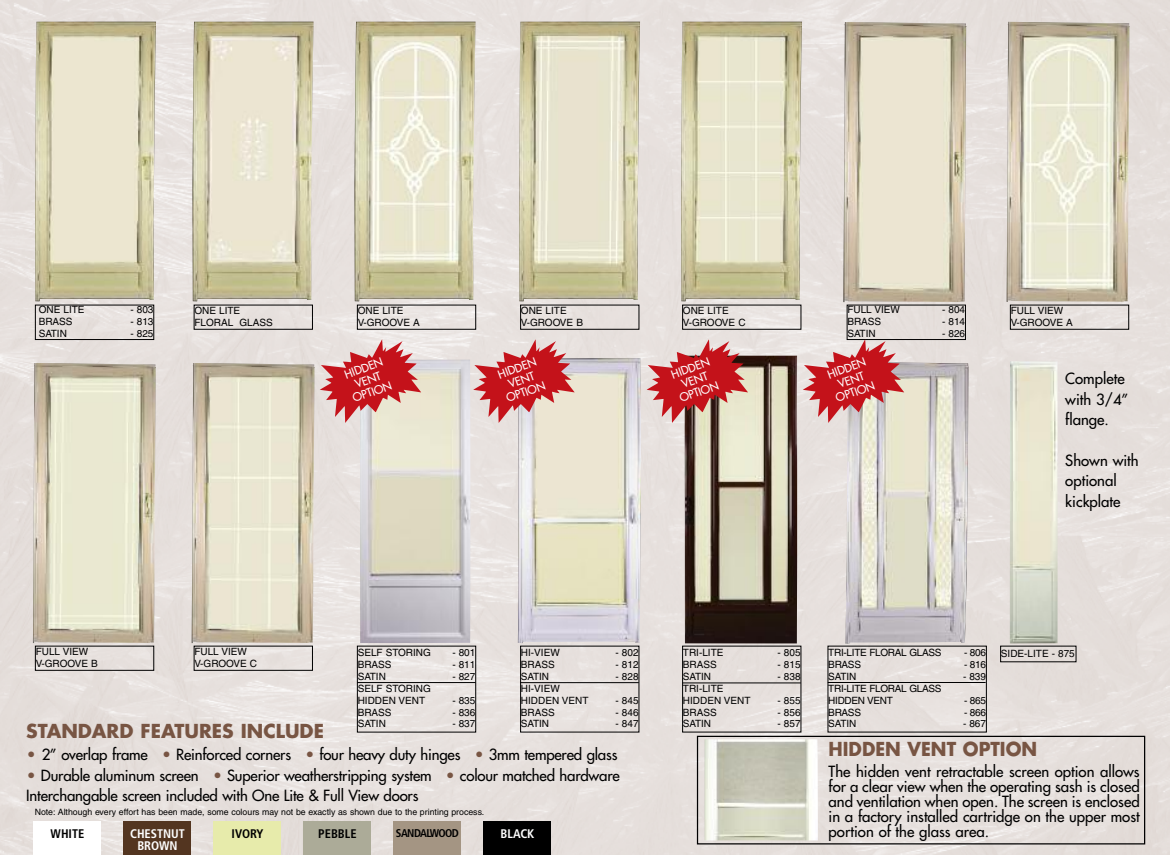
<style>
.page{position:relative;width:1170px;height:855px;background:#e6e0dd}
.page>*{position:absolute;margin:0;border:0;box-sizing:border-box;transform-origin:0 0}
.t1{font:700 18.75px "Futura";color:#785543}
.t2{font:700 18.75px "Futura";color:#785543;scale:.95 1}
.t3{font:15px/20.5px "Futura";letter-spacing:-.01em;color:#000}
.t4{font:700 condensed 12.5px/12.1px "Frutiger";color:#fff;text-align:center}
.t5{font:700 condensed 12.5px "Frutiger";color:#000}
.t6{font:11.25px/12.5px "Futura";color:#fff;text-align:center}
.t7{font:700 condensed 11.25px "Frutiger";letter-spacing:-.05em;color:#000}
.t8{font:10px/12px "Helvetica";color:#000}
.t9{font:10px/12px "Helvetica";letter-spacing:-.03em;color:#000}
.t10{font:8.75px "Helvetica";color:#000}
.s1{font-weight:700;color:#785543}
</style>
<div class="page">
<img style="left:33px;top:363px;width:123px;height:280px">
<div style="left:35px;top:646px;width:119px;height:25px;border:1px solid #000"></div>
<img style="left:192px;top:363px;width:123px;height:280px">
<div style="left:194px;top:646px;width:119px;height:25px;border:1px solid #000"></div>
<img style="left:360px;top:360px;width:110px;height:283px">
<div style="left:357px;top:646px;width:119px;height:86px;border:1px solid #000"></div>
<img style="left:518px;top:358px;width:123px;height:285px">
<img style="left:685px;top:356px;width:112px;height:287px">
<img style="left:845px;top:362px;width:124px;height:282px">
<img style="left:1010px;top:361px;width:48px;height:282px">
<img style="left:35px;top:22px;width:121px;height:279px">
<div style="left:35px;top:305px;width:119px;height:35px;border:1px solid #000"></div>
<img style="left:193px;top:22px;width:121px;height:279px">
<div style="left:194px;top:305px;width:119px;height:25px;border:1px solid #000"></div>
<img style="left:355px;top:22px;width:121px;height:279px">
<div style="left:357px;top:305px;width:119px;height:25px;border:1px solid #000"></div>
<img style="left:519px;top:22px;width:121px;height:279px">
<div style="left:520px;top:305px;width:119px;height:25px;border:1px solid #000"></div>
<img style="left:681px;top:22px;width:121px;height:279px">
<div style="left:682px;top:305px;width:119px;height:25px;border:1px solid #000"></div>
<img style="left:843px;top:22px;width:124px;height:280px">
<div style="left:847px;top:305px;width:119px;height:35px;border:1px solid #000"></div>
<img style="left:1007px;top:22px;width:123px;height:280px">
<div style="left:1010px;top:305px;width:119px;height:25px;border:1px solid #000"></div>
<hr style="left:357px;top:682px;width:119px;height:1px;background:#000">
<hr style="left:520px;top:682px;width:119px;height:1px;background:#000">
<hr style="left:682px;top:683px;width:119px;height:1px;background:#000">
<hr style="left:828px;top:682px;width:158px;height:1px;background:#000">
<div style="left:697px;top:736px;width:448px;height:109px;border:1px solid #000"></div>
<div style="left:34px;top:821px;width:67px;height:34px;background:#fff"></div>
<div style="left:124px;top:821px;width:67px;height:34px;background:#533520"></div>
<div style="left:214px;top:821px;width:67px;height:34px;background:#e7ebab"></div>
<div style="left:304px;top:821px;width:67px;height:34px;background:#acab98"></div>
<div style="left:394px;top:821px;width:67px;height:34px;background:#a49583"></div>
<div style="left:484px;top:821px;width:67px;height:34px;background:#000"></div>
<svg style="left:320px;top:339px;width:101px;height:84px;background:#d67e7d"></svg>
<svg style="left:473px;top:339px;width:102px;height:84px;background:#d67d7e"></svg>
<svg style="left:647px;top:339px;width:101px;height:84px;background:#cb7270"></svg>
<svg style="left:803px;top:339px;width:101px;height:84px;background:#d27a7a"></svg>
<img style="left:705px;top:739px;width:113px;height:101px">
<p class="t8" style="left:39px;top:304px;width:47px">ONE LITE</p>
<p class="t8" style="left:130px;top:304px;width:25px">- 803</p>
<p class="t8" style="left:39px;top:316px;width:35px">BRASS</p>
<p class="t8" style="left:130px;top:316px;width:25px">- 813</p>
<p class="t8" style="left:39px;top:328px;width:30px">SATIN</p>
<p class="t8" style="left:130px;top:328px;width:25px">- 825</p>
<p class="t8" style="left:194px;top:305px;width:80px">ONE LITE<br>FLORAL GLASS</p>
<p class="t8" style="left:358px;top:305px;width:64px">ONE LITE<br>V-GROOVE A</p>
<p class="t8" style="left:521px;top:305px;width:64px">ONE LITE<br>V-GROOVE B</p>
<p class="t8" style="left:683px;top:305px;width:64px">ONE LITE<br>V-GROOVE C</p>
<p class="t8" style="left:847px;top:304px;width:54px">FULL VIEW</p>
<p class="t8" style="left:942px;top:304px;width:25px">- 804</p>
<p class="t8" style="left:847px;top:316px;width:35px">BRASS</p>
<p class="t8" style="left:942px;top:316px;width:25px">- 814</p>
<p class="t8" style="left:847px;top:328px;width:30px">SATIN</p>
<p class="t8" style="left:942px;top:328px;width:25px">- 826</p>
<p class="t6" style="left:343px;top:370px;width:42px;rotate:-20deg">HIDDEN<br>VENT<br>OPTION</p>
<p class="t6" style="left:496px;top:370px;width:42px;rotate:-20deg">HIDDEN<br>VENT<br>OPTION</p>
<p class="t6" style="left:670px;top:370px;width:42px;rotate:-20deg">HIDDEN<br>VENT<br>OPTION</p>
<p class="t6" style="left:826px;top:370px;width:42px;rotate:-20deg">HIDDEN<br>VENT<br>OPTION</p>
<p class="t8" style="left:1011px;top:305px;width:64px">FULL VIEW<br>V-GROOVE A</p>
<h2 class="t3" style="left:1065px;top:370px;width:64px">Complete with 3/4” flange.</h2>
<h2 class="t3" style="left:1065px;top:451px;width:75px">Shown with optional kickplate</h2>
<p class="t8" style="left:36px;top:646px;width:64px">FULL VIEW<br>V-GROOVE B</p>
<p class="t8" style="left:194px;top:646px;width:64px">FULL VIEW<br>V-GROOVE C</p>
<p class="t8" style="left:358px;top:648px;width:75px">SELF STORING</p>
<p class="t8" style="left:452px;top:648px;width:25px">- 801</p>
<p class="t8" style="left:358px;top:660px;width:35px">BRASS</p>
<p class="t8" style="left:452px;top:660px;width:25px">- 811</p>
<p class="t8" style="left:358px;top:672px;width:30px">SATIN</p>
<p class="t8" style="left:452px;top:672px;width:25px">- 827</p>
<p class="t8" style="left:358px;top:684px;width:75px">SELF STORING<br>HIDDEN VENT</p>
<p class="t8" style="left:452px;top:696px;width:25px">- 835</p>
<p class="t8" style="left:521px;top:648px;width:40px">HI-VIEW</p>
<p class="t8" style="left:616px;top:648px;width:25px">- 802</p>
<p class="t8" style="left:521px;top:660px;width:35px">BRASS</p>
<p class="t8" style="left:616px;top:660px;width:25px">- 812</p>
<p class="t8" style="left:521px;top:672px;width:30px">SATIN</p>
<p class="t8" style="left:616px;top:672px;width:25px">- 828</p>
<p class="t8" style="left:521px;top:684px;width:69px">HI-VIEW<br>HIDDEN VENT</p>
<p class="t8" style="left:616px;top:696px;width:25px">- 845</p>
<p class="t8" style="left:683px;top:648px;width:42px">TRI-LITE</p>
<p class="t8" style="left:778px;top:648px;width:25px">- 805</p>
<p class="t8" style="left:683px;top:660px;width:35px">BRASS</p>
<p class="t8" style="left:778px;top:660px;width:25px">- 815</p>
<p class="t8" style="left:683px;top:672px;width:30px">SATIN</p>
<p class="t8" style="left:778px;top:672px;width:25px">- 838</p>
<p class="t8" style="left:683px;top:684px;width:69px">TRI-LITE<br>HIDDEN VENT</p>
<p class="t8" style="left:778px;top:696px;width:25px">- 855</p>
<p class="t9" style="left:828px;top:648px;width:115px">TRI-LITE FLORAL GLASS</p>
<p class="t8" style="left:964px;top:648px;width:23px">- 806</p>
<p class="t8" style="left:828px;top:660px;width:34px">BRASS</p>
<p class="t8" style="left:964px;top:660px;width:23px">- 816</p>
<p class="t8" style="left:828px;top:672px;width:30px">SATIN</p>
<p class="t8" style="left:963px;top:672px;width:25px">- 839</p>
<p class="t9" style="left:828px;top:684px;width:115px">TRI-LITE FLORAL GLASS<br>HIDDEN VENT</p>
<p class="t8" style="left:964px;top:696px;width:23px">- 865</p>
<p class="t8" style="left:1001px;top:648px;width:75px">SIDE-LITE - 875</p>
<p class="t8" style="left:521px;top:707px;width:35px">BRASS</p>
<p class="t8" style="left:616px;top:707px;width:25px">- 846</p>
<p class="t8" style="left:521px;top:718px;width:30px">SATIN</p>
<p class="t8" style="left:616px;top:718px;width:25px">- 847</p>
<p class="t8" style="left:358px;top:707px;width:35px">BRASS</p>
<p class="t8" style="left:452px;top:707px;width:25px">- 836</p>
<p class="t8" style="left:358px;top:718px;width:30px">SATIN</p>
<p class="t8" style="left:452px;top:718px;width:25px">- 837</p>
<h1 class="t1" style="left:26px;top:723px;width:299px">STANDARD FEATURES INCLUDE</h1>
<h2 class="t3" style="left:26px;top:746px;width:593px"><span class="s1">•</span> 2” overlap frame <span class="s1">•</span> Reinforced corners <span class="s1">•</span> four heavy duty hinges <span class="s1">•</span> 3mm tempered glass</h2>
<h2 class="t3" style="left:26px;top:766px;width:595px"><span class="s1">•</span> Durable aluminum screen <span class="s1">•</span> Superior weatherstripping system <span class="s1">•</span> colour matched hardware<br>Interchangable screen included with One Lite &amp; Full View doors</h2>
<p class="t10" style="left:35px;top:809px;width:451px">Note: Although every effort has been made, some colours may not be exactly as shown due to the printing process.</p>
<p class="t5" style="left:51px;top:829px;width:35px">WHITE</p>
<p class="t4" style="left:130px;top:829px;width:56px">CHESTNUT<br>BROWN</p>
<p class="t5" style="left:232px;top:829px;width:33px">IVORY</p>
<p class="t5" style="left:318px;top:829px;width:40px">PEBBLE</p>
<p class="t7" style="left:396px;top:829px;width:65px">SANDALWOOD</p>
<p class="t4" style="left:501px;top:829px;width:35px">BLACK</p>
<p class="t8" style="left:683px;top:707px;width:35px">BRASS</p>
<p class="t8" style="left:778px;top:707px;width:25px">- 856</p>
<p class="t8" style="left:683px;top:718px;width:30px">SATIN</p>
<p class="t8" style="left:778px;top:718px;width:25px">- 857</p>
<p class="t8" style="left:828px;top:707px;width:34px">BRASS</p>
<p class="t8" style="left:964px;top:707px;width:23px">- 866</p>
<p class="t8" style="left:828px;top:718px;width:30px">SATIN</p>
<p class="t8" style="left:963px;top:718px;width:25px">- 867</p>
<h1 class="t2" style="left:829px;top:740px;width:221px">HIDDEN VENT OPTION</h1>
<h2 class="t3" style="left:829px;top:765px;width:313px;line-height:15px;text-align:justify">The hidden vent retractable screen option allows for a clear view when the operating sash is closed and ventilation when open. The screen is enclosed in a factory installed cartridge on the upper most portion of the glass area.</h2>
</div>
